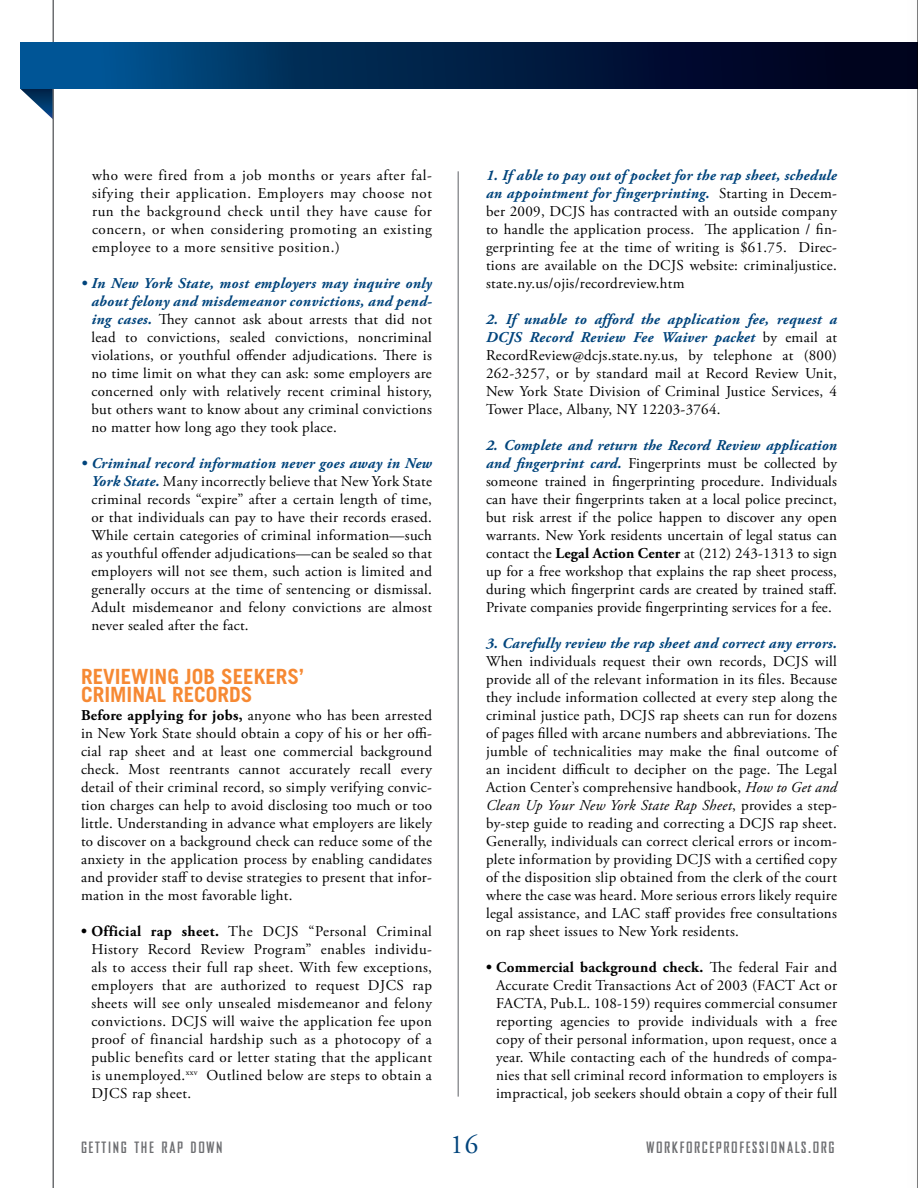
<style>
.page{position:relative;width:918px;height:1188px;background:#fff}
.page>*{position:absolute;margin:0;border:0;box-sizing:border-box;transform-origin:0 0}
.t1{font:27px "Adobe Garamond Pro";color:#00447c}
.t2{font:700 21px "Trade Gothic";color:#f68933}
.t3{font:15px/18px "Adobe Garamond Pro";letter-spacing:.02em;color:#000;text-align:justify}
.t4{font:italic 700 15px "Adobe Garamond Pro";letter-spacing:.02em;color:#00447c}
.t5{font:700 15px "Bureau Agency";letter-spacing:.11em;color:#6d6e71}
.s1{font-weight:700;font-style:italic;color:#00447c}
.s2{font-weight:700}
.s3{font-style:italic}
</style>
<div class="page">
<svg style="left:20px;top:89px;width:32px;height:30px"></svg>
<hr style="left:52px;top:0;width:2px;height:1188px;background:#6d6e71">
<svg style="left:20px;top:42px;width:885px;height:47px;background:#00244e"></svg>
<hr style="left:917px;top:0;width:1px;height:1188px;background:#000">
<hr style="left:917px;top:42px;width:1px;height:47px;background:#00010e">
<hr style="left:458px;top:171px;width:1px;height:926px;background:#939598">
<p class="t3" style="left:92px;top:167px;width:341px">who were fired from a job months or years after fal&shy;sifying their application. Employers may choose not run the background check until they have cause for concern, or when considering promoting an existing employee to a more sensitive position.)</p>
<p class="t3" style="left:91px;top:275px;width:342px;text-indent:-10px"><span class="s1">• In New York State, most employers may inquire only about felony and misdemeanor convictions, and pend&shy;ing cases.</span> They cannot ask about arrests that did not lead to convictions, sealed convictions, noncriminal violations, or youthful offender adjudications. There is no time limit on what they can ask: some employers are concerned only with relatively recent criminal history, but others want to know about any criminal convictions no matter how long ago they took place.</p>
<p class="t3" style="left:91px;top:455px;width:342px;text-indent:-10px"><span class="s1">• Criminal record information never goes away in New York State.</span> Many incorrectly believe that New York State criminal records “expire” after a certain length of time, or that individuals can pay to have their records erased.<br>While certain categories of criminal information—such as youthful offender adjudications—can be sealed so that employers will not see them, such action is limited and generally occurs at the time of sentencing or dismissal.<br>Adult misdemeanor and felony convictions are almost never sealed after the fact.</p>
<h2 class="t2" style="left:81px;top:664px;width:24px">REVIEWING</h2>
<h2 class="t2" style="left:185px;top:664px;width:60px">JOB SEEKERS</h2>
<h2 class="t2" style="left:299px;top:664px;width:6px">’</h2>
<h2 class="t2" style="left:81px;top:682px;width:23px">CRIMINAL</h2>
<h2 class="t2" style="left:172px;top:682px;width:24px">RECORDS</h2>
<p class="t3" style="left:81px;top:707px;width:353px"><span class="s2">Before applying for jobs,</span> anyone who has been arrested in New York State should obtain a copy of his or her offi&shy;cial rap sheet and at least one commercial background check. Most reentrants cannot accurately recall every detail of their criminal record, so simply verifying convic&shy;tion charges can help to avoid disclosing too much or too little. Understanding in advance what employers are likely to discover on a background check can reduce some of the anxiety in the application process by enabling candidates and provider staff to devise strategies to present that infor&shy;mation in the most favorable light.</p>
<p class="t3" style="left:91px;top:923px;width:342px;text-indent:-10px"><span class="s2">• Official rap sheet.</span> The DCJS “Personal Criminal History Record Review Program” enables individu&shy;als to access their full rap sheet. With few exceptions, employers that are authorized to request DJCS rap sheets will see only unsealed misdemeanor and felony convictions. DCJS will waive the application fee upon proof of financial hardship such as a photocopy of a public benefits card or letter stating that the applicant is unemployed.<sup>xxv</sup> Outlined below are steps to obtain a DJCS rap sheet.</p>
<p class="t3" style="left:486px;top:167px;width:352px"><span class="s1">1. If able to pay out of pocket for the rap sheet, schedule an appointment for fingerprinting.</span> Starting in Decem&shy;ber 2009, DCJS has contracted with an outside company to handle the application process. The application / fin&shy;gerprinting fee at the time of writing is $61.75. Direc&shy;tions are available on the DCJS website: criminaljustice. state.ny.us/ojis/recordreview.htm</p>
<p class="t3" style="left:486px;top:311px;width:353px"><span class="s1">2. If unable to afford the application fee, request a DCJS Record Review Fee Waiver packet</span> by email at RecordReview@dcjs.state.ny.us, by telephone at (800)<br>262-3257, or by standard mail at Record Review Unit, New York State Division of Criminal Justice Services, 4<br>Tower Place, Albany, NY 12203-3764.</p>
<p class="t3" style="left:486px;top:437px;width:353px"><span class="s1">2. Complete and return the Record Review application and fingerprint card.</span> Fingerprints must be collected by someone trained in fingerprinting procedure. Individuals can have their fingerprints taken at a local police precinct, but risk arrest if the police happen to discover any open warrants. New York residents uncertain of legal status can contact the <span class="s2">Legal Action Center</span> at (212) 243-1313 to sign up for a free workshop that explains the rap sheet process, during which fingerprint cards are created by trained staff.<br>Private companies provide fingerprinting services for a fee.</p>
<p class="t4" style="left:486px;top:635px;width:353px">3. Carefully review the rap sheet and correct any errors.</p>
<p class="t3" style="left:486px;top:653px;width:353px">When individuals request their own records, DCJS will provide all of the relevant information in its files. Because they include information collected at every step along the criminal justice path, DCJS rap sheets can run for dozens of pages filled with arcane numbers and abbreviations. The jumble of technicalities may make the final outcome of an incident difficult to decipher on the page. The Legal Action Center’s comprehensive handbook, <span class="s3">How to Get and Clean Up Your New York State Rap Sheet</span>, provides a step&shy;by-step guide to reading and correcting a DCJS rap sheet.<br>Generally, individuals can correct clerical errors or incom&shy;plete information by providing DCJS with a certified copy of the disposition slip obtained from the clerk of the court where the case was heard. More serious errors likely require legal assistance, and LAC staff provides free consultations on rap sheet issues to New York residents.</p>
<p class="t3" style="left:496px;top:959px;width:342px;text-indent:-10px"><span class="s2">• Commercial background check.</span> The federal Fair and Accurate Credit Transactions Act of 2003 (FACT Act or FACTA, Pub.L. 108-159) requires commercial consumer reporting agencies to provide individuals with a free copy of their personal information, upon request, once a year. While contacting each of the hundreds of compa&shy;nies that sell criminal record information to employers is impractical, job seekers should obtain a copy of their full</p>
<p class="t5" style="left:81px;top:1139px;width:143px">GETTING THE RAP DOWN</p>
<h1 class="t1" style="left:450px;top:1128px;width:30px">16</h1>
<p class="t5" style="left:646px;top:1139px;width:190px">WORKFORCEPROFESSIONALS.ORG</p>
</div>
